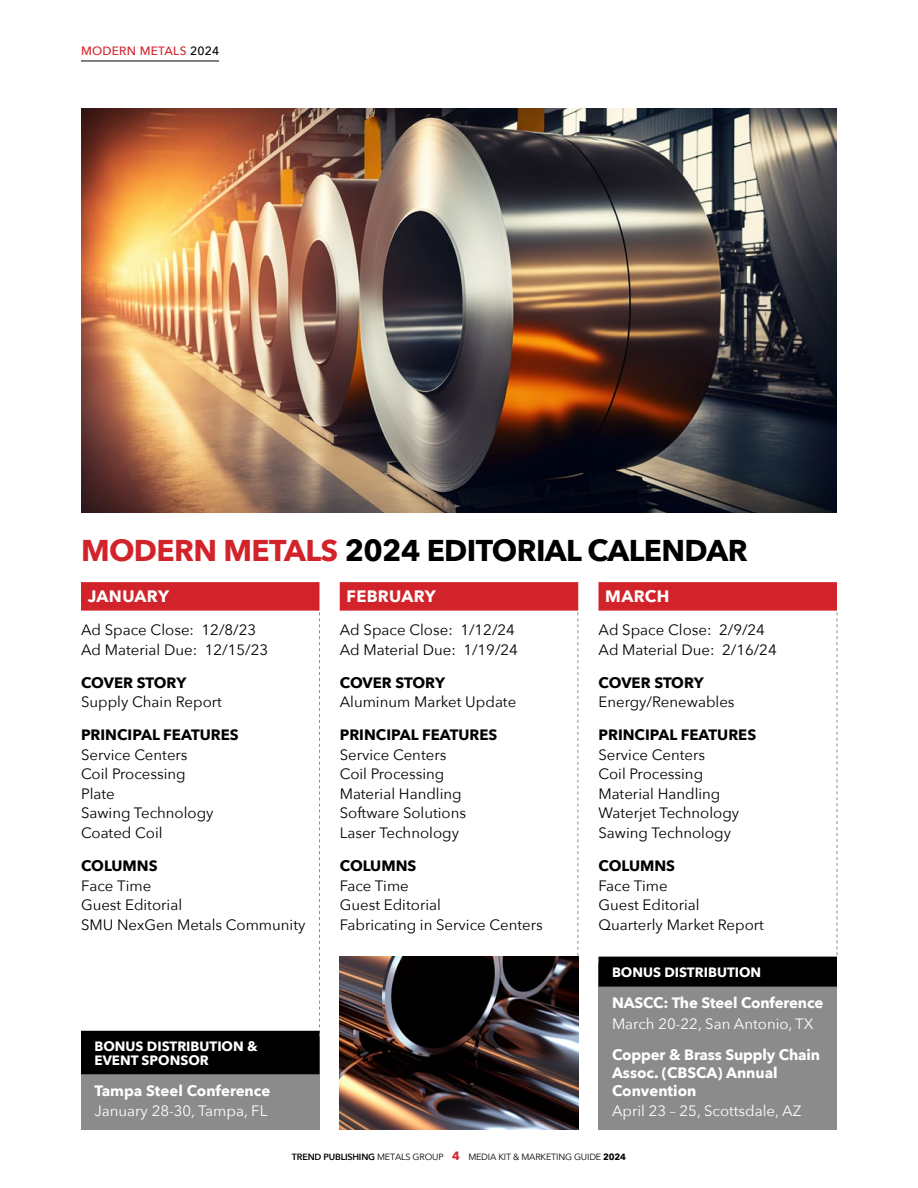
<style>
.page{position:relative;width:918px;height:1188px;background:#fff}
.page>*{position:absolute;margin:0;border:0;box-sizing:border-box;transform-origin:0 0}
.t1{font:700 30px "Avenir Next";letter-spacing:-.02em;color:#000}
.t2{font:700 16.5px "Avenir Next";letter-spacing:.02em;color:#fff}
.t3{font:15px/19.5px "Avenir Next";color:#000}
.t4{font:700 15px "Avenir Next";color:#000}
.t5{font:700 15px/18px "Avenir Next";letter-spacing:-.01em;color:#fff}
.t6{font:15px "Avenir Next";color:#fff}
.t7{font:700 13.5px/13.5px "Avenir Next";color:#fff}
.t8{font:500 12px "Avenir Next";letter-spacing:.02em;color:#d2232a}
.t9{font:9px "Avenir Next";letter-spacing:-.02em;color:#000}
.s1{color:#000}
.s2{color:#d2232a}
.s3{font-weight:600}
.s4{font-weight:700;font-size:12px;color:#d2232a}
.s5{font-weight:700}
</style>
<div class="page">
<hr style="left:81px;top:61px;width:138px;height:1px;background:#000">
<div style="left:81px;top:582px;width:239px;height:29px;background:#d2232a"></div>
<div style="left:340px;top:582px;width:238px;height:29px;background:#d2232a"></div>
<div style="left:598px;top:582px;width:239px;height:29px;background:#d2232a"></div>
<svg style="left:319px;top:612px;width:1px;height:419px"></svg>
<svg style="left:578px;top:612px;width:1px;height:428px"></svg>
<svg style="left:837px;top:612px;width:1px;height:343px"></svg>
<div style="left:598px;top:963px;width:239px;height:167px;background:#8b8b8c"></div>
<div style="left:598px;top:957px;width:239px;height:30px;background:#000"></div>
<img style="left:81px;top:108px;width:756px;height:405px">
<div style="left:81px;top:1038px;width:239px;height:92px;background:#8b8b8c"></div>
<div style="left:81px;top:1031px;width:239px;height:43px;background:#000"></div>
<img style="left:340px;top:957px;width:238px;height:173px">
<p class="t8" style="left:81px;top:41px;width:140px">MODERN METALS <span class="s1">2024</span></p>
<h1 class="t1" style="left:81px;top:525px;width:668px"><span class="s2">MODERN METALS</span> 2024 EDITORIAL CALENDAR</h1>
<p class="t2" style="left:88px;top:582px;width:83px">JANUARY</p>
<p class="t3" style="left:81px;top:620px;width:189px">Ad Space Close: 12/8/23<br>Ad Material Due: 12/15/23</p>
<p class="t4" style="left:81px;top:670px;width:107px">COVER STORY</p>
<p class="t3" style="left:81px;top:692px;width:142px">Supply Chain Report</p>
<p class="t4" style="left:81px;top:722px;width:159px">PRINCIPAL FEATURES</p>
<p class="t3" style="left:81px;top:744px;width:134px">Service Centers<br>Coil Processing<br>Plate<br>Sawing Technology<br>Coated Coil</p>
<p class="t4" style="left:81px;top:853px;width:78px">COLUMNS</p>
<p class="t3" style="left:81px;top:875px;width:226px">Face Time<br>Guest Editorial<br>SMU NexGen Metals Community</p>
<p class="t2" style="left:605px;top:582px;width:66px">MARCH</p>
<p class="t3" style="left:598px;top:620px;width:180px">Ad Space Close: 2/9/24<br>Ad Material Due: 2/16/24</p>
<p class="t4" style="left:598px;top:670px;width:107px">COVER STORY</p>
<p class="t3" style="left:598px;top:692px;width:138px">Energy/Renewables</p>
<p class="t4" style="left:598px;top:722px;width:159px">PRINCIPAL FEATURES</p>
<p class="t3" style="left:598px;top:744px;width:142px">Service Centers<br>Coil Processing<br>Material Handling<br>Waterjet Technology<br>Sawing Technology</p>
<p class="t4" style="left:598px;top:853px;width:78px">COLUMNS</p>
<p class="t3" style="left:598px;top:875px;width:167px">Face Time<br>Guest Editorial<br>Quarterly Market Report</p>
<p class="t7" style="left:612px;top:965px;width:151px">BONUS DISTRIBUTION</p>
<p class="t5" style="left:612px;top:994px;width:213px">NASCC: The Steel Conference</p>
<p class="t6" style="left:612px;top:1011px;width:203px">March 20-22, San Antonio, TX</p>
<p class="t5" style="left:612px;top:1046px;width:210px">Copper &amp; Brass Supply Chain<br>Assoc. (CBSCA) Annual<br>Convention</p>
<p class="t6" style="left:612px;top:1098px;width:191px">April 23 – 25, Scottsdale, AZ</p>
<p class="t2" style="left:346px;top:582px;width:91px">FEBRUARY</p>
<p class="t3" style="left:340px;top:620px;width:180px">Ad Space Close: 1/12/24<br>Ad Material Due: 1/19/24</p>
<p class="t4" style="left:340px;top:670px;width:107px">COVER STORY</p>
<p class="t3" style="left:340px;top:692px;width:178px">Aluminum Market Update</p>
<p class="t4" style="left:340px;top:722px;width:159px">PRINCIPAL FEATURES</p>
<p class="t3" style="left:340px;top:744px;width:128px">Service Centers<br>Coil Processing<br>Material Handling<br>Software Solutions<br>Laser Technology</p>
<p class="t4" style="left:340px;top:853px;width:78px">COLUMNS</p>
<p class="t3" style="left:340px;top:875px;width:205px">Face Time<br>Guest Editorial<br>Fabricating in Service Centers</p>
<p class="t7" style="left:94px;top:1039px;width:165px">BONUS DISTRIBUTION &amp;<br>EVENT SPONSOR</p>
<p class="t5" style="left:94px;top:1082px;width:177px">Tampa Steel Conference</p>
<p class="t6" style="left:94px;top:1098px;width:174px">January 28-30, Tampa, FL</p>
<p class="t9" style="left:292px;top:1149px;width:336px"><span class="s3">TREND PUBLISHING</span> METALS GROUP <span class="s4">4</span> MEDIA KIT &amp; MARKETING GUIDE <span class="s5">2024</span></p>
</div>
